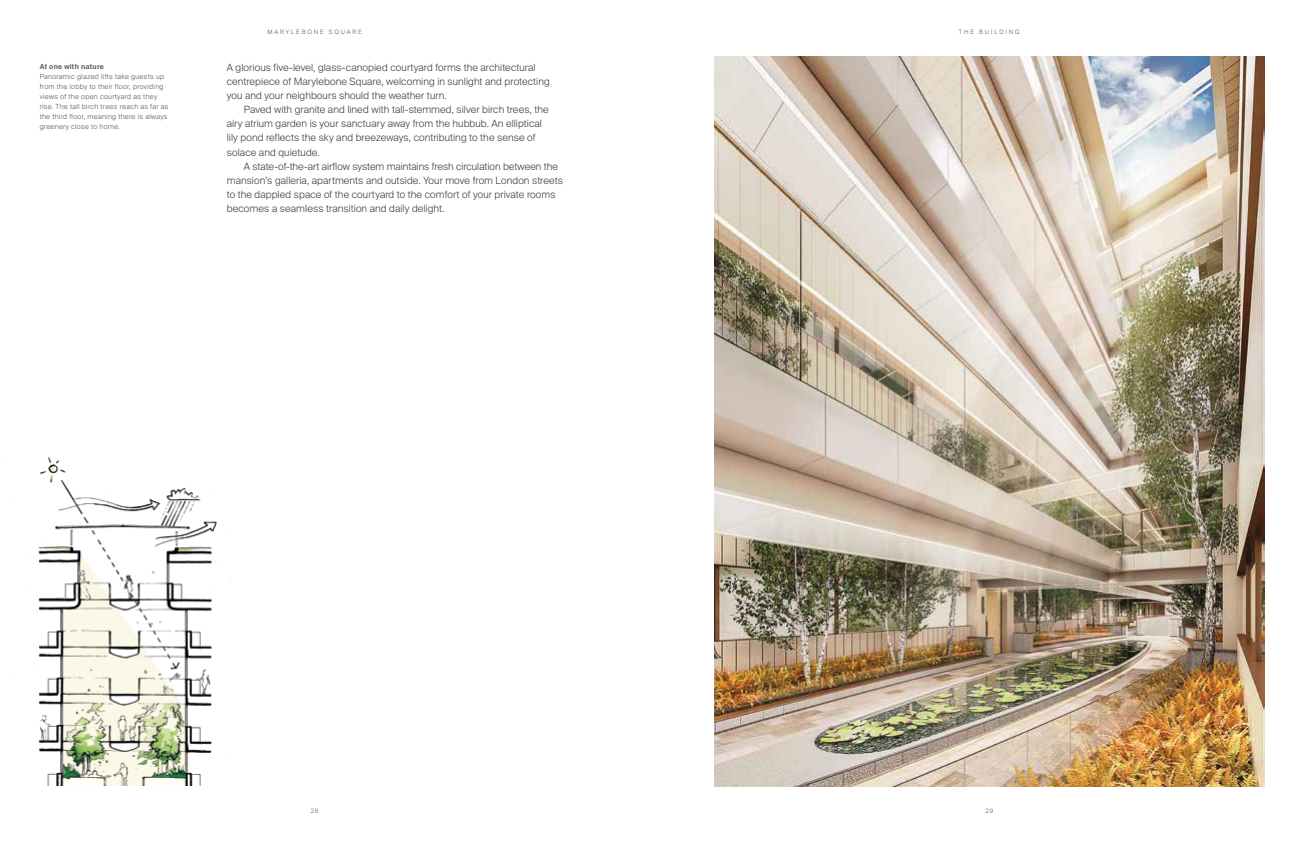
<style>
.page{position:relative;width:1304px;height:842px;background:#fff}
.page>*{position:absolute;margin:0;border:0;box-sizing:border-box;transform-origin:0 0}
.t1{font:300 10px/14px "Suisse Intl";letter-spacing:.01em;color:#3d3c3b}
.t2{font:300 7px/10px "Suisse Intl";letter-spacing:.04em;color:#585757}
.t3{font:600 7px "Suisse Intl";letter-spacing:.04em;color:#585757}
.t4{font:300 6px "Suisse Intl";letter-spacing:.315em;color:#585757}
</style>
<div class="page">
<img style="left:34px;top:457px;width:198px;height:328px">
<img style="left:714px;top:57px;width:550px;height:729px">
<p class="t4" style="left:268px;top:28px;width:96px">MARYLEBONE SQUARE</p>
<p class="t4" style="left:959px;top:28px;width:62px">THE BUILDING</p>
<p class="t3" style="left:40px;top:63px;width:66px">At one with nature</p>
<p class="t2" style="left:40px;top:72px;width:130px">Panoramic glazed lifts take guests up from the lobby to their floor, providing views of the open courtyard as they rise. The tall birch trees reach as far as the third floor, meaning there is always greenery close to home.</p>
<p class="t1" style="left:227px;top:61px;width:325px">A glorious five-level, glass-canopied courtyard forms the architectural centrepiece of Marylebone Square, welcoming in sunlight and protecting you and your neighbours should the weather turn.</p>
<p class="t1" style="left:227px;top:103px;width:323px;text-indent:17px">Paved with granite and lined with tall-stemmed, silver birch trees, the airy atrium garden is your sanctuary away from the hubbub. An elliptical lily pond reflects the sky and breezeways, contributing to the sense of solace and quietude.</p>
<p class="t1" style="left:227px;top:159px;width:338px;text-indent:17px">A state-of-the-art airflow system maintains fresh circulation between the mansion’s galleria, apartments and outside. Your move from London streets to the dappled space of the courtyard to the comfort of your private rooms becomes a seamless transition and daily delight.</p>
<p class="t4" style="left:311px;top:808px;width:9px">28</p>
<p class="t4" style="left:985px;top:808px;width:9px">29</p>
</div>
